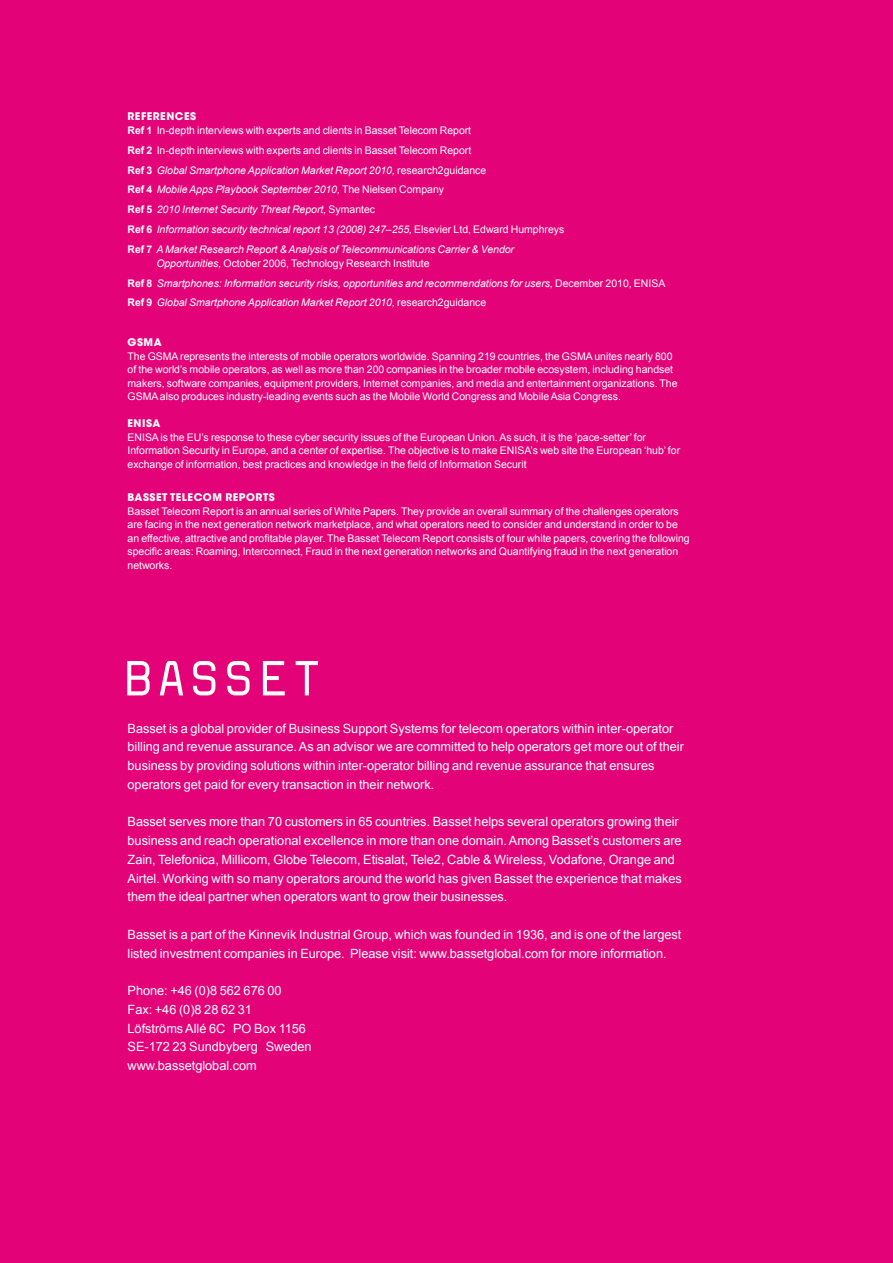
<style>
.page{position:relative;width:893px;height:1263px;background:#e40278}
.page>*{position:absolute;margin:0;border:0;box-sizing:border-box;transform-origin:0 0}
.Brödtext{font:12.75px/18.8px "Arial";color:#fff}
.Brödtext-2{font:10.5px/13.5px "Arial";color:#fff}
.Brödtext-3{font:italic 10.5px/13.5px "Arial";color:#fff}
.Brödtext-4{font:700 10.5px "ITC Avant Garde Std";letter-spacing:.05em;color:#fff}
.s1{font-weight:700}
.s2{font-weight:700;font-style:normal}
.s3{font-style:normal}
</style>
<div class="page">
<svg style="left:127px;top:661px;width:23px;height:34px"></svg>
<svg style="left:160px;top:661px;width:23px;height:34px"></svg>
<svg style="left:193px;top:661px;width:22px;height:34px"></svg>
<svg style="left:227px;top:661px;width:23px;height:34px"></svg>
<svg style="left:263px;top:661px;width:22px;height:34px"></svg>
<svg style="left:296px;top:661px;width:22px;height:34px"></svg>
<p class="Brödtext-4" style="left:128px;top:110px;width:70px">REFERENCES</p>
<p class="Brödtext-2" style="left:128px;top:124px;width:345px"><span class="s1">Ref 1</span> In-depth interviews with experts and clients in Basset Telecom Report</p>
<p class="Brödtext-2" style="left:128px;top:143px;width:345px"><span class="s1">Ref 2</span> In-depth interviews with experts and clients in Basset Telecom Report</p>
<p class="Brödtext-3" style="left:128px;top:163px;width:360px"><span class="s2">Ref 3</span> Global Smartphone Application Market Report 2010, <span class="s3">research2guidance</span></p>
<p class="Brödtext-3" style="left:128px;top:183px;width:318px"><span class="s2">Ref 4</span> Mobile Apps Playbook September 2010, <span class="s3">The Nielsen Company</span></p>
<p class="Brödtext-3" style="left:128px;top:203px;width:249px"><span class="s2">Ref 5</span> 2010 Internet Security Threat Report, <span class="s3">Symantec</span></p>
<p class="Brödtext-3" style="left:128px;top:223px;width:438px"><span class="s2">Ref 6</span> Information security technical report 13 (2008) 247–255, <span class="s3">Elsevier Ltd, Edward Humphreys</span></p>
<p class="Brödtext-3" style="left:156px;top:243px;width:359px;text-indent:-29px"><span class="s2">Ref 7</span> A Market Research Report &amp; Analysis of Telecommunications Carrier &amp; Vendor<br>Opportunities, <span class="s3">October 2006, Technology Research Institute</span></p>
<p class="Brödtext-3" style="left:128px;top:276px;width:539px"><span class="s2">Ref 8</span> Smartphones: Information security risks, opportunities and recommendations for users, <span class="s3">December 2010, ENISA</span></p>
<p class="Brödtext-3" style="left:128px;top:296px;width:360px"><span class="s2">Ref 9</span> Global Smartphone Application Market Report 2010, <span class="s3">research2guidance</span></p>
<p class="Brödtext-4" style="left:128px;top:335px;width:36px">GSMA</p>
<p class="Brödtext-2" style="left:128px;top:349px;width:552px">The GSMA represents the interests of mobile operators worldwide. Spanning 219 countries, the GSMA unites nearly 800 of the world’s mobile operators, as well as more than 200 companies in the broader mobile ecosystem, including handset makers, software companies, equipment providers, Internet companies, and media and entertainment organizations. The GSMA also produces industry-leading events such as the Mobile World Congress and Mobile Asia Congress.</p>
<p class="Brödtext-4" style="left:128px;top:416px;width:34px">ENISA</p>
<p class="Brödtext-2" style="left:128px;top:430px;width:554px">ENISA is the EU’s response to these cyber security issues of the European Union. As such, it is the ’pace-setter’ for<br>Information Security in Europe, and a center of expertise. The objective is to make ENISA’s web site the European ‘hub’ for exchange of information, best practices and knowledge in the field of Information Securit</p>
<p class="Brödtext-4" style="left:128px;top:490px;width:149px">BASSET TELECOM REPORTS</p>
<p class="Brödtext-2" style="left:128px;top:504px;width:564px">Basset Telecom Report is an annual series of White Papers. They provide an overall summary of the challenges operators are facing in the next generation network marketplace, and what operators need to consider and understand in order to be an effective, attractive and profitable player. The Basset Telecom Report consists of four white papers, covering the following specific areas: Roaming, Interconnect, Fraud in the next generation networks and Quantifying fraud in the next generation networks.</p>
<p class="Brödtext" style="left:128px;top:719px;width:558px">Basset is a global provider of Business Support Systems for telecom operators within inter-operator billing and revenue assurance. As an advisor we are committed to help operators get more out of their business by providing solutions within inter-operator billing and revenue assurance that ensures operators get paid for every transaction in their network.</p>
<p class="Brödtext" style="left:128px;top:813px;width:556px">Basset serves more than 70 customers in 65 countries. Basset helps several operators growing their business and reach operational excellence in more than one domain. Among Basset’s customers are Zain, Telefonica, Millicom, Globe Telecom, Etisalat, Tele2, Cable &amp; Wireless, Vodafone, Orange and Airtel. Working with so many operators around the world has given Basset the experience that makes them the ideal partner when operators want to grow their businesses.</p>
<p class="Brödtext" style="left:128px;top:925px;width:555px">Basset is a part of the Kinnevik Industrial Group, which was founded in 1936, and is one of the largest listed investment companies in Europe. Please visit: www.bassetglobal.com for more information.</p>
<p class="Brödtext" style="left:128px;top:981px;width:156px">Phone: +46 (0)8 562 676 00</p>
<p class="Brödtext" style="left:128px;top:1000px;width:126px">Fax: +46 (0)8 28 62 31</p>
<p class="Brödtext" style="left:128px;top:1019px;width:180px">Löfströms Allé 6C PO Box 1156</p>
<p class="Brödtext" style="left:128px;top:1038px;width:186px">SE-172 23 Sundbyberg Sweden</p>
<p class="Brödtext" style="left:128px;top:1056px;width:131px">www.bassetglobal.com</p>
</div>
